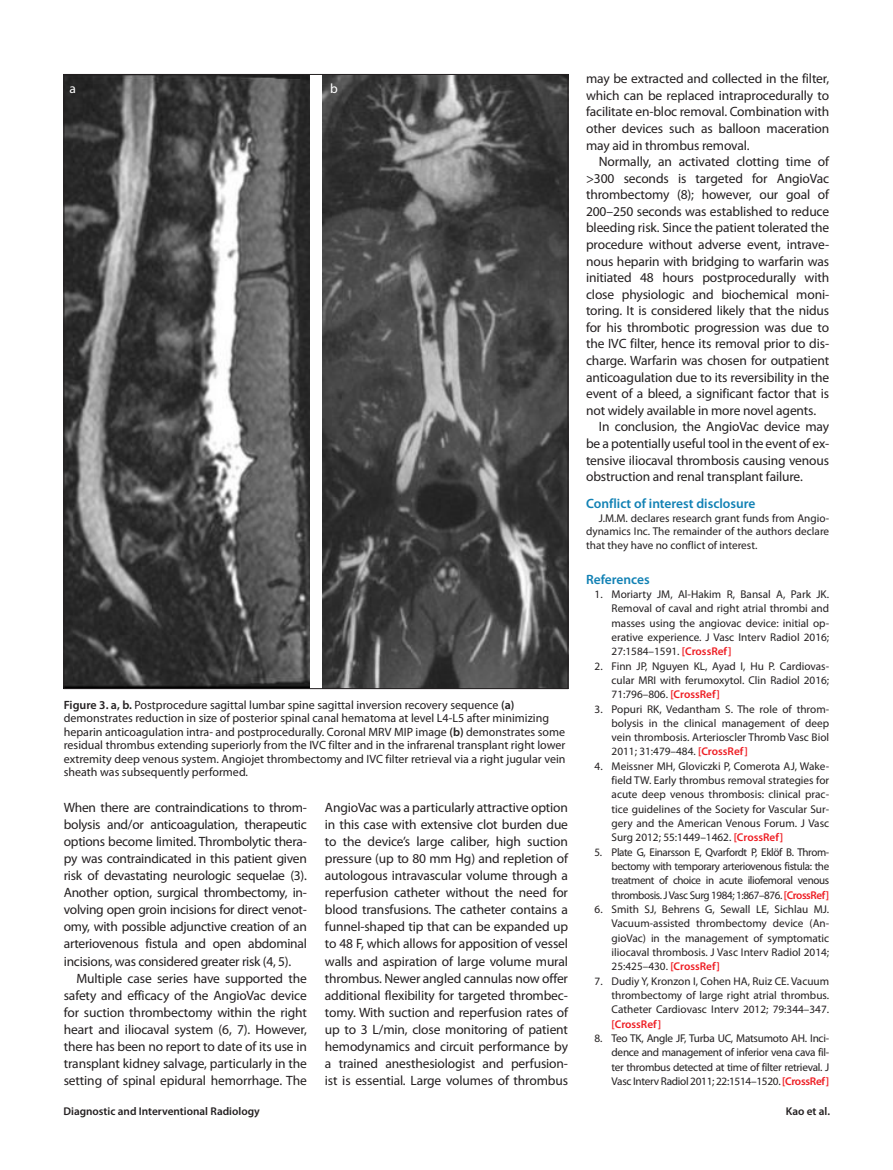
<style>
.page{position:relative;width:893px;height:1170px;background:#fff}
.page>*{position:absolute;margin:0;border:0;box-sizing:border-box;transform-origin:0 0}
.t1{font:13.5px/17.1px "Myriad Pro";letter-spacing:-.01em;color:#231f20;text-align:justify}
.Body{font:600 13.5px "Myriad Pro";color:#1181b4}
.t2{font:13.5px "Myriad Pro";color:#fff}
.t3{font:12px/13.5px "Myriad Pro";color:#231f20}
.t4{font:11.25px/14.2px "Myriad Pro";color:#231f20;text-align:justify}
.t5{font:600 11.25px "Myriad Pro";color:#231f20}
.s1{font-weight:600}
.s2{font-weight:600;color:#ee1d23}
</style>
<div class="page">
<img style="left:66px;top:76px;width:243px;height:610px">
<img style="left:323px;top:76px;width:243px;height:610px">
<p class="t2" style="left:70px;top:80px;width:8px">a</p>
<p class="t2" style="left:330px;top:80px;width:9px">b</p>
<p class="t3" style="left:64px;top:697px;width:503px"><span class="s1">Figure 3. a, b.</span> Postprocedure sagittal lumbar spine sagittal inversion recovery sequence <span class="s1">(a) </span>demonstrates reduction in size of posterior spinal canal hematoma at level L4-L5 after minimizing heparin anticoagulation intra- and postprocedurally. Coronal MRV MIP image <span class="s1">(b)</span> demonstrates some residual thrombus extending superiorly from the IVC filter and in the infrarenal transplant right lower extremity deep venous system. Angiojet thrombectomy and IVC filter retrieval via a right jugular vein sheath was subsequently performed.</p>
<p class="t1" style="left:64px;top:798px;width:245px">When there are contraindications to throm&shy;bolysis and/or anticoagulation, therapeutic options become limited. Thrombolytic thera&shy;py was contraindicated in this patient given risk of devastating neurologic sequelae (3).<br>Another option, surgical thrombectomy, in&shy;volving open groin incisions for direct venot&shy;omy, with possible adjunctive creation of an arteriovenous fistula and open abdominal incisions, was considered greater risk (4, 5).</p>
<p class="t1" style="left:64px;top:969px;width:245px;text-indent:13px">Multiple case series have supported the safety and efficacy of the AngioVac device for suction thrombectomy within the right heart and iliocaval system (6, 7). However, there has been no report to date of its use in transplant kidney salvage, particularly in the setting of spinal epidural hemorrhage. The</p>
<p class="t1" style="left:325px;top:798px;width:245px">AngioVac was a particularly attractive option in this case with extensive clot burden due to the device’s large caliber, high suction pressure (up to 80 mm Hg) and repletion of autologous intravascular volume through a reperfusion catheter without the need for blood transfusions. The catheter contains a funnel-shaped tip that can be expanded up to 48 F, which allows for apposition of vessel walls and aspiration of large volume mural thrombus. Newer angled cannulas now offer additional flexibility for targeted thrombec&shy;tomy. With suction and reperfusion rates of up to 3 L/min, close monitoring of patient hemodynamics and circuit performance by a trained anesthesiologist and perfusion&shy;ist is essential. Large volumes of thrombus</p>
<p class="t1" style="left:586px;top:70px;width:245px;line-height:16.5px">may be extracted and collected in the filter, which can be replaced intraprocedurally to facilitate en-bloc removal. Combination with other devices such as balloon maceration may aid in thrombus removal.</p>
<p class="t1" style="left:586px;top:153px;width:245px;line-height:16.5px;text-indent:13px">Normally, an activated clotting time of &gt;300 seconds is targeted for AngioVac thrombectomy (8); however, our goal of 200–250 seconds was established to reduce bleeding risk. Since the patient tolerated the procedure without adverse event, intrave&shy;nous heparin with bridging to warfarin was initiated 48 hours postprocedurally with close physiologic and biochemical moni&shy;toring. It is considered likely that the nidus for his thrombotic progression was due to the IVC filter, hence its removal prior to dis&shy;charge. Warfarin was chosen for outpatient anticoagulation due to its reversibility in the event of a bleed, a significant factor that is not widely available in more novel agents.</p>
<p class="t1" style="left:586px;top:418px;width:245px;line-height:16.5px;text-indent:13px">In conclusion, the AngioVac device may be a potentially useful tool in the event of ex&shy;tensive iliocaval thrombosis causing venous obstruction and renal transplant failure.</p>
<p class="Body" style="left:586px;top:495px;width:171px">Conflict of interest disclosure</p>
<p class="t4" style="left:586px;top:511px;width:245px;line-height:13.5px;text-indent:13px">J.M.M. declares research grant funds from Angio&shy;dynamics Inc. The remainder of the authors declare that they have no conflict of interest.</p>
<p class="Body" style="left:586px;top:570px;width:65px">References</p>
<p class="t4" style="left:612px;top:586px;width:219px;text-indent:-17px">1. Moriarty JM, Al-Hakim R, Bansal A, Park JK.<br>Removal of caval and right atrial thrombi and masses using the angiovac device: initial op&shy;erative experience. J Vasc Interv Radiol 2016; 27:1584–1591. <span class="s2">[CrossRef]</span></p>
<p class="t4" style="left:612px;top:658px;width:219px;text-indent:-17px">2. Finn JP, Nguyen KL, Ayad I, Hu P. Cardiovas&shy;cular MRI with ferumoxytol. Clin Radiol 2016; 71:796–806. <span class="s2">[CrossRef]</span></p>
<p class="t4" style="left:612px;top:701px;width:219px;text-indent:-17px">3. Popuri RK, Vedantham S. The role of throm&shy;bolysis in the clinical management of deep vein thrombosis. Arterioscler Thromb Vasc Biol 2011; 31:479–484. <span class="s2">[CrossRef]</span></p>
<p class="t4" style="left:612px;top:758px;width:219px;text-indent:-17px">4. Meissner MH, Gloviczki P, Comerota AJ, Wake&shy;field TW. Early thrombus removal strategies for acute deep venous thrombosis: clinical prac&shy;tice guidelines of the Society for Vascular Sur&shy;gery and the American Venous Forum. J Vasc Surg 2012; 55:1449–1462. <span class="s2">[CrossRef]</span></p>
<p class="t4" style="left:612px;top:844px;width:219px;text-indent:-17px">5. Plate G, Einarsson E, Qvarfordt P, Eklöf B. Throm&shy;bectomy with temporary arteriovenous fistula: the treatment of choice in acute iliofemoral venous thrombosis. J Vasc Surg 1984; 1:867–876. <span class="s2">[CrossRef]</span></p>
<p class="t4" style="left:612px;top:901px;width:219px;text-indent:-17px">6. Smith SJ, Behrens G, Sewall LE, Sichlau MJ.<br>Vacuum-assisted thrombectomy device (An&shy;gioVac) in the management of symptomatic iliocaval thrombosis. J Vasc Interv Radiol 2014; 25:425–430. <span class="s2">[CrossRef]</span></p>
<p class="t4" style="left:612px;top:973px;width:219px;text-indent:-17px">7. Dudiy Y, Kronzon I, Cohen HA, Ruiz CE. Vacuum thrombectomy of large right atrial thrombus.<br>Catheter Cardiovasc Interv 2012; 79:344–347. <span class="s2">[CrossRef]</span></p>
<p class="t4" style="left:612px;top:1030px;width:219px;text-indent:-17px">8. Teo TK, Angle JF, Turba UC, Matsumoto AH. Inci&shy;dence and management of inferior vena cava fil&shy;ter thrombus detected at time of filter retrieval. J Vasc Interv Radiol 2011; 22:1514–1520. <span class="s2">[CrossRef]</span></p>
<p class="t5" style="left:63px;top:1103px;width:198px">Diagnostic and Interventional Radiology</p>
<p class="t5" style="left:786px;top:1103px;width:46px">Kao et al.</p>
</div>
